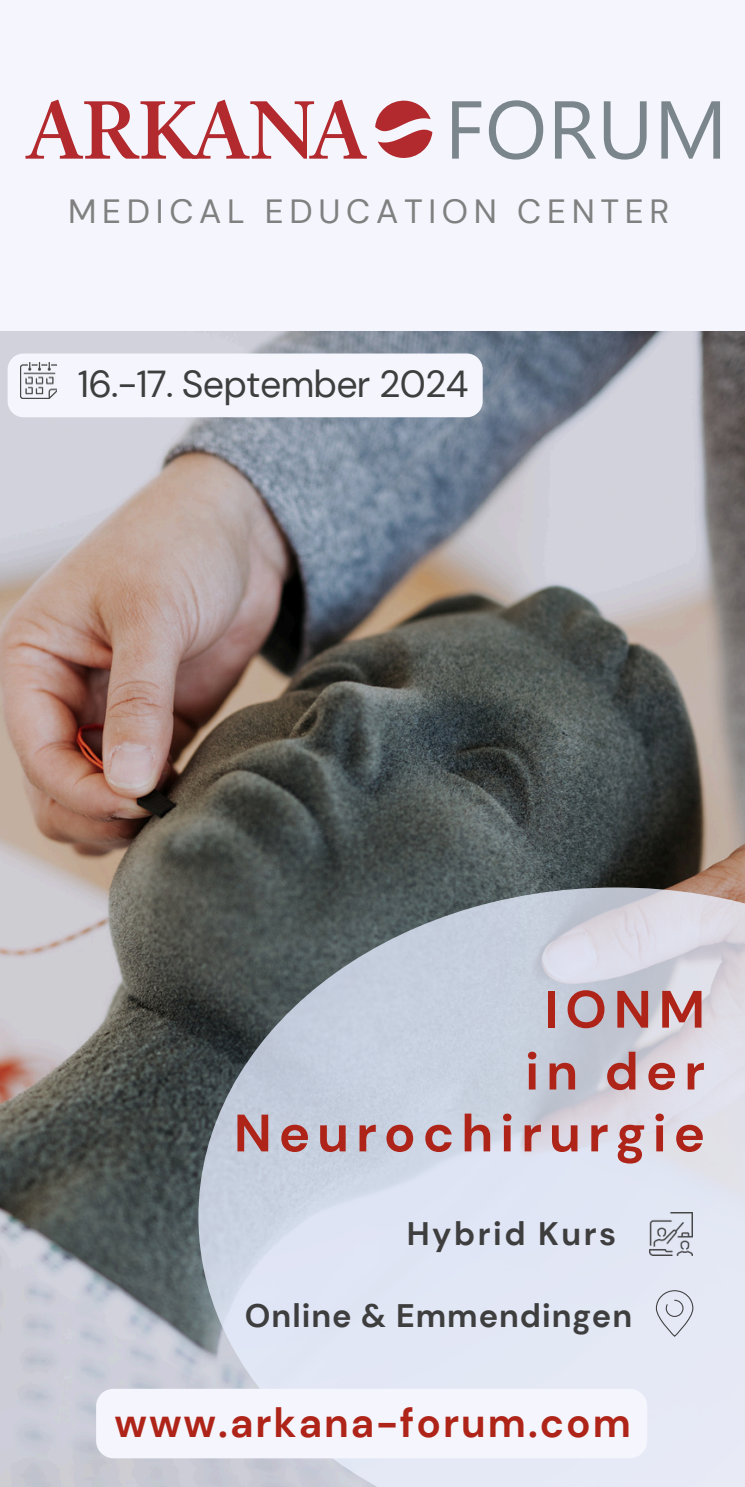
<style>
.page{position:relative;width:745px;height:1487px;background:#fff}
.page>*{position:absolute;margin:0;border:0;box-sizing:border-box;transform-origin:0 0}
.t1{font:700 52.5px/62px "DM Sans";letter-spacing:.135em;color:#af2418;text-align:right}
.t2{font:700 40.5px "DM Sans";letter-spacing:.05em;color:#af2418}
.t3{font:37.5px "DM Sans";letter-spacing:-.02em;color:#3e3e3e}
.t4{font:33.5px "DM Sans";letter-spacing:.17em;color:#808080}
.t5{font:700 32.5px "DM Sans";letter-spacing:.03em;color:#3e3e3e}
.t6{font:700 32.5px "DM Sans";letter-spacing:.075em;color:#3e3e3e}
</style>
<div class="page">
<div style="left:0;top:0;width:744px;height:1487px;background:#f5f6fd"></div>
<img style="left:0;top:331px;width:744px;height:1156px">
<div style="left:8px;top:353px;width:474px;height:64px;background:#f5f6fd;border-radius:16px"></div>
<img style="left:20px;top:363px;width:36px;height:35px">
<svg style="left:198px;top:887px;width:546px;height:600px;background:#c6ccd8"></svg>
<img style="left:649px;top:1212px;width:43px;height:43px">
<svg style="left:452px;top:101px;width:29px;height:58px"></svg>
<svg style="left:488px;top:100px;width:55px;height:60px"></svg>
<svg style="left:555px;top:101px;width:41px;height:58px"></svg>
<svg style="left:603px;top:101px;width:43px;height:59px"></svg>
<svg style="left:661px;top:101px;width:58px;height:58px"></svg>
<svg style="left:375px;top:100px;width:57px;height:58px"></svg>
<svg style="left:25px;top:100px;width:342px;height:59px"></svg>
<div style="left:655px;top:1290px;width:38px;height:47px;border:1px solid #3e3e3e;border-radius:18px"></div>
<svg style="left:665px;top:1299px;width:18px;height:18px"></svg>
<svg style="left:96px;top:1389px;width:551px;height:69px"></svg>
<p class="t4" style="left:68px;top:190px;width:602px">MEDICAL EDUCATION CENTER</p>
<h4 class="t3" style="left:78px;top:359px;width:392px">16.-17. September 2024</h4>
<h3 class="t1" style="left:234px;top:979px;width:472px">IONM<br>in der<br>Neurochirurgie</h3>
<p class="t6" style="left:406px;top:1213px;width:211px">Hybrid Kurs</p>
<p class="t5" style="left:245px;top:1295px;width:388px">Online &amp; Emmendingen</p>
<p class="t2" style="left:114px;top:1397px;width:518px">www.arkana-forum.com</p>
</div>
